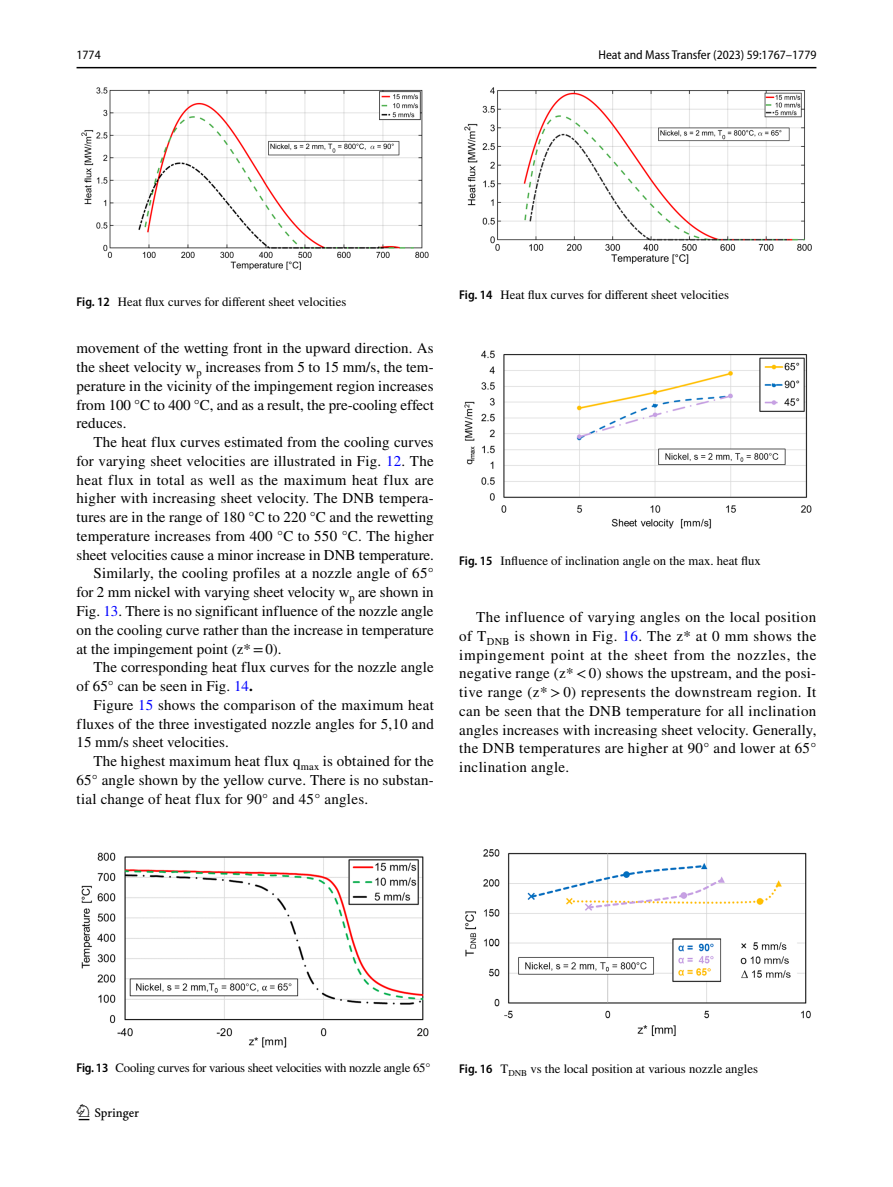
<style>
.page{position:relative;width:893px;height:1187px;background:#fff}
.page>*{position:absolute;margin:0;border:0;box-sizing:border-box;transform-origin:0 0}
.t1{font:22.5px "Springnew Regular 2";color:#000}
.t2{font:15px/18.8px "STIX";letter-spacing:.01em;color:#000;text-align:justify}
.t3{font:12.75px "STIX";color:#000}
.t4{font:12.75px "STIX";letter-spacing:-.02em;color:#000}
.t5{font:semi-condensed 12.75px "Myriad Pro";color:#000}
.s1{font-family:"Myriad Pro";font-weight:600;font-stretch:semi-condensed}
.s2{color:#00f}
.s3{font-weight:700}
</style>
<div class="page">
<hr style="left:77px;top:67px;width:739px;height:1px;background:#000">
<img style="left:81px;top:87px;width:348px;height:183px">
<img style="left:81px;top:852px;width:348px;height:196px">
<img style="left:464px;top:87px;width:348px;height:177px">
<img style="left:464px;top:350px;width:348px;height:179px">
<img style="left:465px;top:849px;width:346px;height:188px">
<p class="t5" style="left:77px;top:48px;width:26px">1774</p>
<p class="t5" style="left:598px;top:48px;width:219px">Heat and Mass Transfer (2023) 59:1767–1779</p>
<p class="t3" style="left:77px;top:292px;width:271px"><span class="s1">Fig. 12</span> Heat flux curves for different sheet velocities</p>
<p class="t2" style="left:77px;top:340px;width:359px">movement of the wetting front in the upward direction. As the sheet velocity w<sub>p</sub> increases from 5 to 15 mm/s, the tem&shy;perature in the vicinity of the impingement region increases from 100 °C to 400 °C, and as a result, the pre-cooling effect reduces.</p>
<p class="t2" style="left:94px;top:433px;width:342px">The heat flux curves estimated from the cooling curves</p>
<p class="t2" style="left:77px;top:452px;width:359px">for varying sheet velocities are illustrated in Fig. <span class="s2">12</span>. The</p>
<p class="t2" style="left:77px;top:471px;width:359px">heat flux in total as well as the maximum heat flux are</p>
<p class="t2" style="left:77px;top:490px;width:359px">higher with increasing sheet velocity. The DNB tempera-</p>
<p class="t2" style="left:77px;top:508px;width:359px">tures are in the range of 180 °C to 220 °C and the rewetting</p>
<p class="t2" style="left:77px;top:527px;width:359px">temperature increases from 400 °C to 550 °C. The higher</p>
<p class="t2" style="left:77px;top:546px;width:359px">sheet velocities cause a minor increase in DNB temperature.</p>
<p class="t2" style="left:94px;top:565px;width:342px">Similarly, the cooling profiles at a nozzle angle of 65°</p>
<p class="t2" style="left:77px;top:583px;width:359px">for 2 mm nickel with varying sheet velocity w<sub>p</sub> are shown in</p>
<p class="t2" style="left:77px;top:602px;width:358px">Fig. <span class="s2">13</span>. There is no significant influence of the nozzle angle</p>
<p class="t2" style="left:77px;top:621px;width:359px">on the cooling curve rather than the increase in temperature</p>
<p class="t2" style="left:77px;top:640px;width:207px">at the impingement point (z*=0).</p>
<p class="t2" style="left:94px;top:658px;width:342px">The corresponding heat flux curves for the nozzle angle</p>
<p class="t2" style="left:77px;top:677px;width:178px">of 65° can be seen in Fig. <span class="s2">14</span><span class="s3">.</span></p>
<p class="t2" style="left:94px;top:696px;width:342px">Figure <span class="s2">15</span> shows the comparison of the maximum heat</p>
<p class="t2" style="left:77px;top:715px;width:359px">fluxes of the three investigated nozzle angles for 5,10 and</p>
<p class="t2" style="left:77px;top:733px;width:154px">15 mm/s sheet velocities.</p>
<p class="t2" style="left:94px;top:752px;width:342px">The highest maximum heat flux q<sub>max</sub> is obtained for the</p>
<p class="t2" style="left:77px;top:771px;width:359px">65° angle shown by the yellow curve. There is no substan-</p>
<p class="t2" style="left:77px;top:790px;width:293px">tial change of heat flux for 90° and 45° angles.</p>
<p class="t3" style="left:459px;top:286px;width:271px"><span class="s1">Fig. 14</span> Heat flux curves for different sheet velocities</p>
<p class="t3" style="left:459px;top:551px;width:303px"><span class="s1">Fig. 15</span> Influence of inclination angle on the max. heat flux</p>
<p class="t2" style="left:459px;top:608px;width:359px;text-indent:17px">The influence of varying angles on the local position of T<sub>DNB</sub> is shown in Fig. <span class="s2">16</span>. The z* at 0 mm shows the impingement point at the sheet from the nozzles, the negative range (z*&lt;0) shows the upstream, and the posi&shy;tive range (z* &gt; 0) represents the downstream region. It can be seen that the DNB temperature for all inclination angles increases with increasing sheet velocity. Generally, the DNB temperatures are higher at 90° and lower at 65° inclination angle.</p>
<p class="t4" style="left:77px;top:1058px;width:355px"><span class="s1">Fig. 13</span> Cooling curves for various sheet velocities with nozzle angle 65°</p>
<h1 class="t1" style="left:79px;top:1104px;width:62px">1 3</h1>
<p class="t3" style="left:459px;top:1059px;width:300px"><span class="s1">Fig. 16</span> T<sub>DNB</sub> vs the local position at various nozzle angles</p>
</div>
